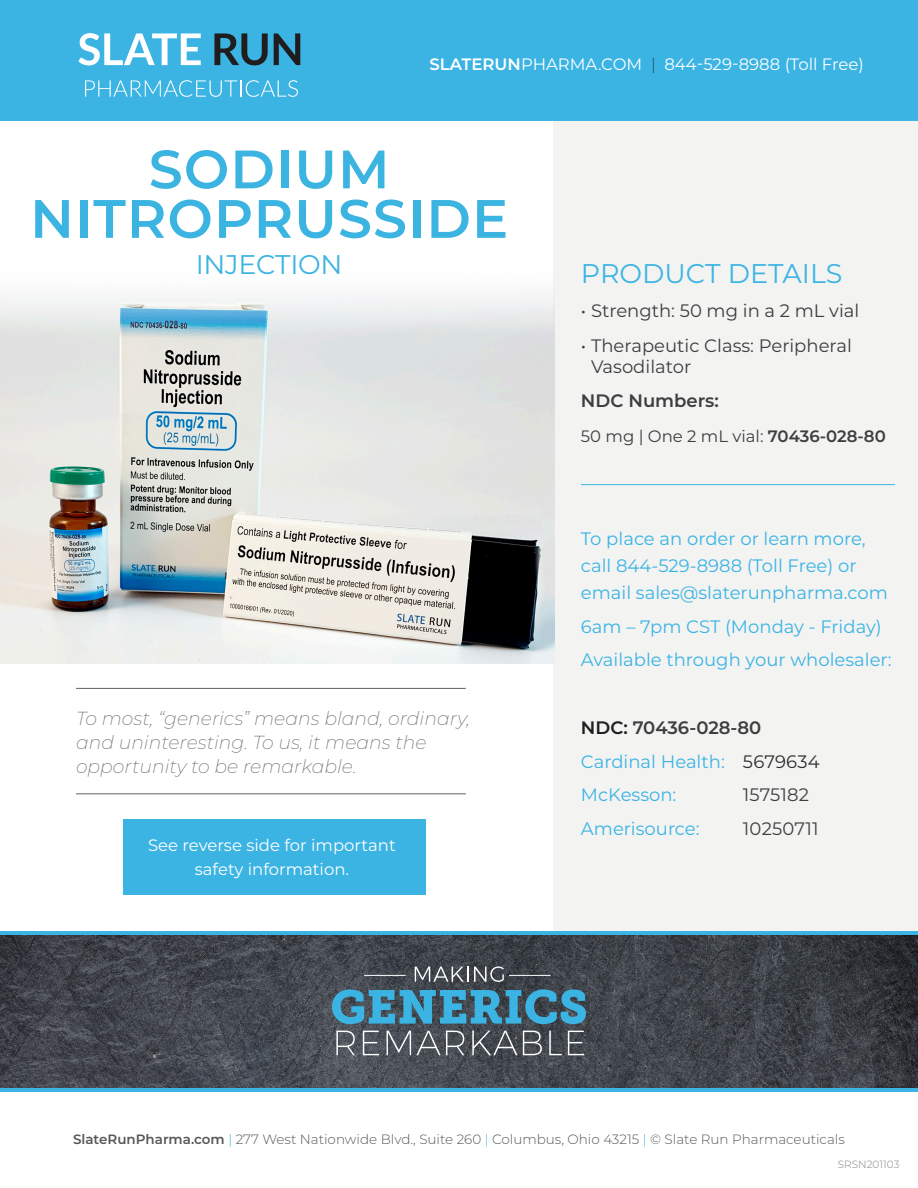
<style>
.page{position:relative;width:918px;height:1188px;background:#fff}
.page>*{position:absolute;margin:0;border:0;box-sizing:border-box;transform-origin:0 0}
.t1{font:600 54px/49.5px "Montserrat";letter-spacing:.02em;color:#3cb4e1;text-align:center}
.t2{font:27px "Montserrat";color:#3bb4e4}
.t3{font:27px "Montserrat";letter-spacing:-.01em;color:#3cb4e1}
.t4{font:italic 200 18.9px/23.9px "Montserrat";color:#6c6d70}
.Paragraph_Style_1{font:18px/27px "Montserrat";color:#3bb4e4}
.Paragraph_Style_1-2{font:18px/21px "Montserrat";color:#3e3e3f}
.Paragraph_Style_1-3{font:600 18px "Montserrat";color:#3e3e3f}
.t5{font:16.5px/24px "Montserrat";color:#fff;text-align:center}
.t6{font:16.5px "Montserrat";color:#3e3e3f}
.t7{font:300 13.5px "Montserrat";color:#57585a}
.t8{font:300 10.5px "Montserrat";color:#808285}
.s1{font-weight:600}
.s2{font-weight:200;color:#231f20}
.s3{color:#201d1e}
.s4{color:#302c2d}
.s5{color:#3bb4e4}
</style>
<div class="page">
<div style="left:554px;top:0;width:364px;height:1089px;background:#f3f3f2"></div>
<div style="left:0;top:0;width:918px;height:121px;background:#3bb4e4"></div>
<svg style="left:78px;top:33px;width:123px;height:32px"></svg>
<svg style="left:214px;top:33px;width:54px;height:32px"></svg>
<svg style="left:274px;top:33px;width:26px;height:32px"></svg>
<svg style="left:85px;top:80px;width:213px;height:17px"></svg>
<hr style="left:76px;top:688px;width:390px;height:1px;background:#635d5d">
<hr style="left:76px;top:794px;width:390px;height:1px;background:#635d5d">
<img style="left:0;top:935px;width:918px;height:153px">
<hr style="left:0;top:932px;width:918px;height:3px;background:#3bb4e4">
<svg style="left:336px;top:1031px;width:19px;height:24px"></svg>
<svg style="left:363px;top:1031px;width:16px;height:24px"></svg>
<svg style="left:387px;top:1031px;width:77px;height:24px;background:#696d73"></svg>
<svg style="left:472px;top:1031px;width:45px;height:24px"></svg>
<svg style="left:523px;top:1031px;width:19px;height:24px"></svg>
<svg style="left:549px;top:1031px;width:13px;height:24px"></svg>
<svg style="left:568px;top:1031px;width:16px;height:24px"></svg>
<svg style="left:332px;top:989px;width:254px;height:35px;background:#3e84a2"></svg>
<svg style="left:415px;top:966px;width:89px;height:16px"></svg>
<hr style="left:509px;top:975px;width:42px;height:1px;background:#fff">
<hr style="left:364px;top:975px;width:42px;height:1px;background:#fff">
<div style="left:123px;top:820px;width:302px;height:75px;background:#3bb4e4"></div>
<hr style="left:581px;top:484px;width:314px;height:1px;background:#3bb4e4">
<img style="left:0;top:240px;width:554px;height:424px">
<hr style="left:0;top:1088px;width:918px;height:4px;background:#3bb4e4">
<p class="t5" style="left:429px;top:52px;width:436px"><span class="s1">SLATERUN</span>PHARMA.COM <span class="s2">|</span> 844-529-8988 (Toll Free)</p>
<p class="t1" style="left:30px;top:142px;width:480px">SODIUM<br>NITROPRUSSIDE</p>
<p class="t3" style="left:196px;top:246px;width:148px">INJECTION</p>
<p class="t2" style="left:581px;top:255px;width:263px">PRODUCT DETAILS</p>
<p class="Paragraph_Style_1-2" style="left:581px;top:300px;width:280px">• Strength: 50 mg in a 2 mL vial</p>
<p class="Paragraph_Style_1-2" style="left:591px;top:334px;width:263px;text-indent:-10px">• Therapeutic Class: Peripheral<br>Vasodilator</p>
<p class="Paragraph_Style_1-3" style="left:581px;top:388px;width:140px">NDC Numbers:</p>
<p class="t6" style="left:581px;top:425px;width:306px">50 mg | One 2 mL vial: <span class="s1">70436-028-80</span></p>
<p class="t4" style="left:76px;top:706px;width:396px">To most, “generics” means bland, ordinary, and uninteresting. To us, it means the opportunity to be remarkable.</p>
<p class="t5" style="left:148px;top:833px;width:249px">See reverse side for important safety information.</p>
<p class="Paragraph_Style_1" style="left:581px;top:524px;width:308px">To place an order or learn more, call 844-529-8988 (Toll Free) or email sales@slaterunpharma.com</p>
<p class="Paragraph_Style_1" style="left:581px;top:612px;width:302px">6am – 7pm CST (Monday - Friday)</p>
<p class="Paragraph_Style_1" style="left:581px;top:646px;width:312px">Available through your wholesaler:</p>
<p class="Paragraph_Style_1-3" style="left:581px;top:715px;width:182px"><span class="s3">NDC:</span> 70436-028-80</p>
<p class="Paragraph_Style_1" style="left:581px;top:747px;width:240px">Cardinal Health: <span class="s4">5679634</span></p>
<p class="Paragraph_Style_1" style="left:581px;top:781px;width:97px">McKesson:</p>
<p class="Paragraph_Style_1-2" style="left:743px;top:784px;width:68px">1575182</p>
<p class="Paragraph_Style_1" style="left:581px;top:815px;width:120px">Amerisource:</p>
<p class="Paragraph_Style_1-2" style="left:743px;top:818px;width:77px">10250711</p>
<p class="t7" style="left:73px;top:1130px;width:773px"><span class="s1">SlateRunPharma.com</span> <span class="s5">|</span> 277 West Nationwide Blvd., Suite 260 <span class="s5">|</span> Columbus, Ohio 43215 <span class="s5">|</span> © Slate Run Pharmaceuticals</p>
<p class="t8" style="left:838px;top:1157px;width:63px">SRSN201103</p>
</div>
